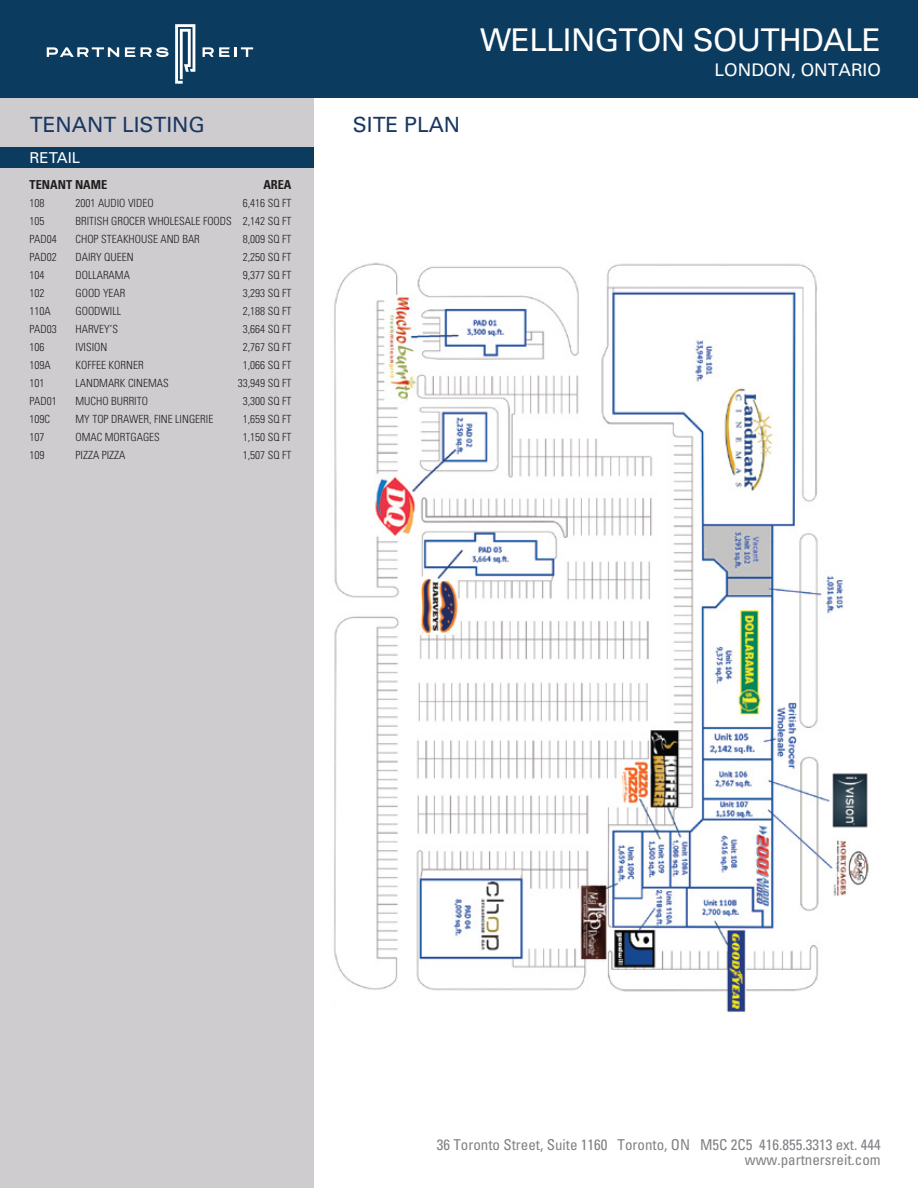
<style>
.page{position:relative;width:918px;height:1188px;background:#fff}
.page>*{position:absolute;margin:0;border:0;box-sizing:border-box;transform-origin:0 0}
.t1{font:31.35px "Univers";letter-spacing:-.02em;color:#fff}
.t2{font:21px "Univers";color:#1a3763}
.t3{font:17.4px "Univers";color:#fff}
.t4{font:condensed 15px/15px "Univers";color:#808285;text-align:right}
.t5{font:15px "Univers";color:#fff}
.t6{font:700 condensed 12.3px "Univers";color:#231f20}
.t7{font:300 condensed 11.25px "Univers";color:#231f20}
</style>
<div class="page">
<img style="left:334px;top:262px;width:535px;height:751px">
<div style="left:0;top:98px;width:314px;height:1090px;background:#ceccce"></div>
<div style="left:0;top:0;width:314px;height:98px;background:#0c3b60"></div>
<div style="left:314px;top:0;width:604px;height:98px;background:#0c3b60"></div>
<svg style="left:47px;top:47px;width:72px;height:10px"></svg>
<svg style="left:203px;top:47px;width:50px;height:10px"></svg>
<svg style="left:175px;top:24px;width:20px;height:60px"></svg>
<svg style="left:125px;top:47px;width:44px;height:10px"></svg>
<div style="left:0;top:147px;width:313px;height:21px;background:#0c3b60"></div>
<h2 class="t2" style="left:30px;top:113px;width:177px">TENANT LISTING</h2>
<h2 class="t2" style="left:353px;top:113px;width:109px">SITE PLAN</h2>
<h3 class="t5" style="left:30px;top:149px;width:52px">RETAIL</h3>
<p class="t6" style="left:30px;top:177px;width:79px">TENANT NAME</p>
<p class="t6" style="left:263px;top:177px;width:30px">AREA</p>
<p class="t7" style="left:30px;top:196px;width:16px">108</p>
<p class="t7" style="left:76px;top:196px;width:80px">2001 AUDIO VIDEO</p>
<p class="t7" style="left:243px;top:196px;width:50px">6,416 SQ FT</p>
<p class="t7" style="left:30px;top:214px;width:16px">105</p>
<p class="t7" style="left:76px;top:214px;width:218px">BRITISH GROCER WHOLESALE FOODS 2,142 SQ FT</p>
<p class="t7" style="left:30px;top:232px;width:29px">PAD04</p>
<p class="t7" style="left:76px;top:232px;width:126px">CHOP STEAKHOUSE AND BAR</p>
<p class="t7" style="left:243px;top:232px;width:50px">8,009 SQ FT</p>
<p class="t7" style="left:30px;top:250px;width:29px">PAD02</p>
<p class="t7" style="left:76px;top:250px;width:60px">DAIRY QUEEN</p>
<p class="t7" style="left:243px;top:250px;width:50px">2,250 SQ FT</p>
<p class="t7" style="left:30px;top:268px;width:16px">104</p>
<p class="t7" style="left:76px;top:268px;width:56px">DOLLARAMA</p>
<p class="t7" style="left:243px;top:268px;width:50px">9,377 SQ FT</p>
<p class="t7" style="left:30px;top:286px;width:16px">102</p>
<p class="t7" style="left:76px;top:286px;width:52px">GOOD YEAR</p>
<p class="t7" style="left:243px;top:286px;width:50px">3,293 SQ FT</p>
<p class="t7" style="left:30px;top:304px;width:23px">110A</p>
<p class="t7" style="left:76px;top:304px;width:47px">GOODWILL</p>
<p class="t7" style="left:243px;top:304px;width:50px">2,188 SQ FT</p>
<p class="t7" style="left:30px;top:322px;width:29px">PAD03</p>
<p class="t7" style="left:76px;top:322px;width:44px">HARVEY’S</p>
<p class="t7" style="left:243px;top:322px;width:50px">3,664 SQ FT</p>
<p class="t7" style="left:30px;top:340px;width:16px">106</p>
<p class="t7" style="left:76px;top:340px;width:33px">IVISION</p>
<p class="t7" style="left:243px;top:340px;width:50px">2,767 SQ FT</p>
<p class="t7" style="left:30px;top:358px;width:23px">109A</p>
<p class="t7" style="left:76px;top:358px;width:70px">KOFFEE KORNER</p>
<p class="t7" style="left:243px;top:358px;width:50px">1,066 SQ FT</p>
<p class="t7" style="left:30px;top:376px;width:16px">101</p>
<p class="t7" style="left:76px;top:376px;width:95px">LANDMARK CINEMAS</p>
<p class="t7" style="left:238px;top:376px;width:55px">33,949 SQ FT</p>
<p class="t7" style="left:30px;top:394px;width:29px">PAD01</p>
<p class="t7" style="left:76px;top:394px;width:74px">MUCHO BURRITO</p>
<p class="t7" style="left:243px;top:394px;width:50px">3,300 SQ FT</p>
<p class="t7" style="left:30px;top:412px;width:22px">109C</p>
<p class="t7" style="left:76px;top:412px;width:139px">MY TOP DRAWER, FINE LINGERIE</p>
<p class="t7" style="left:243px;top:412px;width:50px">1,659 SQ FT</p>
<p class="t7" style="left:30px;top:430px;width:16px">107</p>
<p class="t7" style="left:76px;top:430px;width:86px">OMAC MORTGAGES</p>
<p class="t7" style="left:243px;top:430px;width:50px">1,150 SQ FT</p>
<p class="t7" style="left:30px;top:448px;width:16px">109</p>
<p class="t7" style="left:76px;top:448px;width:51px">PIZZA PIZZA</p>
<p class="t7" style="left:243px;top:448px;width:50px">1,507 SQ FT</p>
<h1 class="t1" style="left:480px;top:22px;width:402px">WELLINGTON SOUTHDALE</h1>
<h3 class="t3" style="left:715px;top:59px;width:168px">LONDON, ONTARIO</h3>
<h3 class="t4" style="left:437px;top:1137px;width:445px">36 Toronto Street, Suite 1160 Toronto, ON M5C 2C5 416.855.3313 ext. 444 www.partnersreit.com</h3>
</div>
